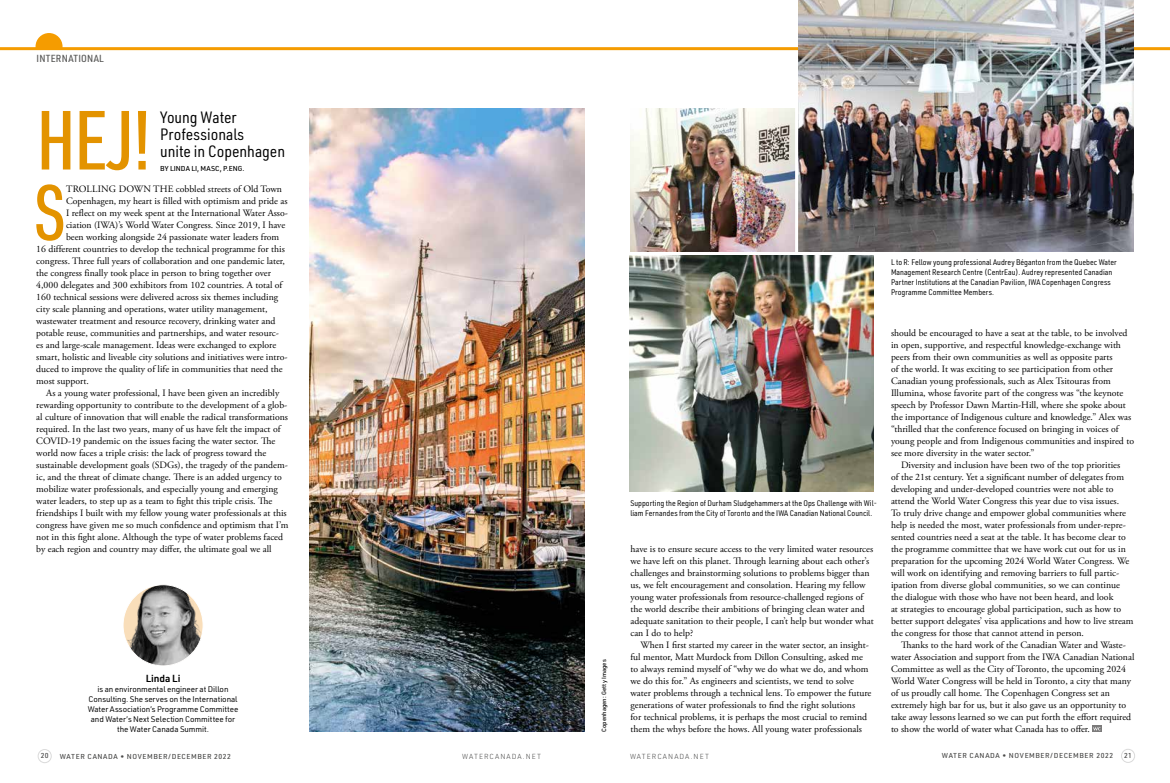
<style>
.page{position:relative;width:1170px;height:783px;background:#fff}
.page>*{position:absolute;margin:0;border:0;box-sizing:border-box;transform-origin:0 0}
.t1{font:500 82px "URWDIN Cond";color:#e39300}
.t2{font:500 77px "URWDIN Cond";color:#e39300}
.t3{font:16px/17px "URWDIN Semi Cond";color:#000}
.t4{font:500 10px "URWDIN Semi Cond";letter-spacing:.02em;color:#575756}
.t5{font:600 10px "URWDIN";letter-spacing:-.01em;color:#000}
.t6{font:9.8px/12px "Adobe Garamond Pro";color:#000}
.t7{font:8px/10px "URWDIN Semi Cond";color:#000}
.t8{font:8px/10px "URWDIN";letter-spacing:-.01em;color:#000;text-align:center}
.t9{font:500 7px "URWDIN";letter-spacing:.08em;color:#4a4a49}
.t10{font:500 7px "URWDIN";color:#000}
.t11{font:300 7px "URWDIN";letter-spacing:.14em;color:#4a4a49}
.t12{font:500 6px "URWDIN";color:#000}
</style>
<div class="page">
<div style="left:38px;top:749px;width:14px;height:14px;border:1px solid #dadada;border-radius:50%"></div>
<div style="left:1121px;top:749px;width:14px;height:14px;border:1px solid #dadada;border-radius:50%"></div>
<img style="left:310px;top:108px;width:275px;height:624px">
<hr style="left:0;top:47px;width:1170px;height:3px;background:#f59c00">
<svg style="left:34px;top:33px;width:30px;height:15px"></svg>
<svg style="left:1092px;top:726px;width:10px;height:6px"></svg>
<svg style="left:1093px;top:727px;width:8px;height:3px"></svg>
<img style="left:630px;top:108px;width:165px;height:144px">
<img style="left:630px;top:255px;width:243px;height:237px">
<img style="left:798px;top:0;width:336px;height:252px">
<img style="left:125px;top:586px;width:76px;height:79px">
<div style="left:123px;top:584px;width:80px;height:82px;border:1px solid #fff;border-radius:50%"></div>
<p class="t4" style="left:37px;top:51px;width:69px">INTERNATIONAL</p>
<h1 class="t1" style="left:36px;top:86px;width:117px">HEJ!</h1>
<h3 class="t3" style="left:160px;top:108px;width:126px">Young Water<br>Professionals<br>unite in Copenhagen</h3>
<p class="t10" style="left:160px;top:164px;width:86px">BY LINDA LI, MASC, P.ENG.</p>
<h2 class="t2" style="left:34px;top:161px;width:34px">S</h2>
<p class="t6" style="left:66px;top:183px;width:217px">TROLLING DOWN THE cobbled streets of Old Town</p>
<p class="t6" style="left:66px;top:195px;width:223px">Copenhagen, my heart is filled with optimism and pride as</p>
<p class="t6" style="left:66px;top:207px;width:223px">I reflect on my week spent at the International Water Asso-</p>
<p class="t6" style="left:66px;top:219px;width:221px">ciation (IWA)’s World Water Congress. Since 2019, I have</p>
<p class="t6" style="left:66px;top:231px;width:215px">been working alongside 24 passionate water leaders from</p>
<p class="t6" style="left:36px;top:243px;width:250px">16 different countries to develop the technical programme for this</p>
<p class="t6" style="left:36px;top:255px;width:250px">congress. Three full years of collaboration and one pandemic later,</p>
<p class="t6" style="left:36px;top:267px;width:236px">the congress finally took place in person to bring together over</p>
<p class="t6" style="left:36px;top:279px;width:248px">4,000 delegates and 300 exhibitors from 102 countries. A total of</p>
<p class="t6" style="left:36px;top:291px;width:243px">160 technical sessions were delivered across six themes including</p>
<p class="t6" style="left:36px;top:303px;width:233px">city scale planning and operations, water utility management,</p>
<p class="t6" style="left:36px;top:315px;width:241px">wastewater treatment and resource recovery, drinking water and</p>
<p class="t6" style="left:36px;top:327px;width:244px">potable reuse, communities and partnerships, and water resourc-</p>
<p class="t6" style="left:36px;top:339px;width:241px">es and large-scale management. Ideas were exchanged to explore</p>
<p class="t6" style="left:36px;top:351px;width:253px">smart, holistic and liveable city solutions and initiatives were intro-</p>
<p class="t6" style="left:36px;top:363px;width:248px">duced to improve the quality of life in communities that need the</p>
<p class="t6" style="left:36px;top:375px;width:54px">most support.</p>
<p class="t6" style="left:46px;top:387px;width:234px">As a young water professional, I have been given an incredibly</p>
<p class="t6" style="left:36px;top:399px;width:253px">rewarding opportunity to contribute to the development of a glob-</p>
<p class="t6" style="left:36px;top:411px;width:253px">al culture of innovation that will enable the radical transformations</p>
<p class="t6" style="left:36px;top:423px;width:246px">required. In the last two years, many of us have felt the impact of</p>
<p class="t6" style="left:36px;top:435px;width:241px">COVID-19 pandemic on the issues facing the water sector. The</p>
<p class="t6" style="left:36px;top:447px;width:232px">world now faces a triple crisis: the lack of progress toward the</p>
<p class="t6" style="left:36px;top:459px;width:253px">sustainable development goals (SDGs), the tragedy of the pandem-</p>
<p class="t6" style="left:36px;top:471px;width:247px">ic, and the threat of climate change. There is an added urgency to</p>
<p class="t6" style="left:36px;top:483px;width:243px">mobilize water professionals, and especially young and emerging</p>
<p class="t6" style="left:36px;top:495px;width:238px">water leaders, to step up as a team to fight this triple crisis. The</p>
<p class="t6" style="left:36px;top:507px;width:252px">friendships I built with my fellow young water professionals at this</p>
<p class="t6" style="left:36px;top:519px;width:254px">congress have given me so much confidence and optimism that I’m</p>
<p class="t6" style="left:36px;top:531px;width:248px">not in this fight alone. Although the type of water problems faced</p>
<p class="t6" style="left:36px;top:543px;width:237px">by each region and country may differ, the ultimate goal we all</p>
<p class="t5" style="left:146px;top:672px;width:36px">Linda Li</p>
<p class="t8" style="left:88px;top:684px;width:152px">is an environmental engineer at Dillon Consulting. She serves on the International Water Association’s Programme Committee and Water’s Next Selection Committee for the Water Canada Summit.</p>
<p class="t10" style="left:559px;top:732px;width:86px;rotate:-90deg">Copenhagen: Getty Images</p>
<p class="t12" style="left:600px;top:732px;width:74px;rotate:-90deg">Copenhagen: Getty Images</p>
<p class="t7" style="left:630px;top:498px;width:248px">Supporting the Region of Durham Sludgehammers at the Ops Challenge with Wil&shy;liam Fernandes from the City of Toronto and the IWA Canadian National Council.</p>
<p class="t6" style="left:630px;top:543px;width:245px">have is to ensure secure access to the very limited water resources we have left on this planet. Through learning about each other’s challenges and brainstorming solutions to problems bigger than us, we felt encouragement and consolation. Hearing my fellow young water professionals from resource-challenged regions of the world describe their ambitions of bringing clean water and adequate sanitation to their people, I can’t help but wonder what can I do to help?</p>
<p class="t6" style="left:630px;top:639px;width:242px;text-indent:10px">When I first started my career in the water sector, an insight&shy;ful mentor, Matt Murdock from Dillon Consulting, asked me to always remind myself of “why we do what we do, and whom we do this for.” As engineers and scientists, we tend to solve water problems through a technical lens. To empower the future generations of water professionals to find the right solutions<br>for technical problems, it is perhaps the most crucial to remind them the whys before the hows. All young water professionals</p>
<p class="t7" style="left:891px;top:257px;width:227px">L to R: Fellow young professional Audrey Béganton from the Quebec Water Management Research Centre (CentrEau). Audrey represented Canadian Partner Institutions at the Canadian Pavilion, IWA Copenhagen Congress Programme Committee Members.</p>
<p class="t6" style="left:891px;top:327px;width:245px">should be encouraged to have a seat at the table, to be involved in open, supportive, and respectful knowledge-exchange with peers from their own communities as well as opposite parts<br>of the world. It was exciting to see participation from other Canadian young professionals, such as Alex Tsitouras from Illumina, whose favorite part of the congress was “the keynote speech by Professor Dawn Martin-Hill, where she spoke about the importance of Indigenous culture and knowledge.” Alex was “thrilled that the conference focused on bringing in voices of young people and from Indigenous communities and inspired to see more diversity in the water sector.”</p>
<p class="t6" style="left:891px;top:459px;width:244px;text-indent:10px">Diversity and inclusion have been two of the top priorities<br>of the 21st century. Yet a significant number of delegates from developing and under-developed countries were not able to attend the World Water Congress this year due to visa issues.<br>To truly drive change and empower global communities where help is needed the most, water professionals from under-repre&shy;sented countries need a seat at the table. It has become clear to the programme committee that we have work cut out for us in preparation for the upcoming 2024 World Water Congress. We will work on identifying and removing barriers to full partic&shy;ipation from diverse global communities, so we can continue the dialogue with those who have not been heard, and look<br>at strategies to encourage global participation, such as how to better support delegates’ visa applications and how to live stream the congress for those that cannot attend in person.</p>
<p class="t6" style="left:891px;top:639px;width:245px;text-indent:10px">Thanks to the hard work of the Canadian Water and Waste&shy;water Association and support from the IWA Canadian National Committee as well as the City of Toronto, the upcoming 2024<br>World Water Congress will be held in Toronto, a city that many of us proudly call home. The Copenhagen Congress set an extremely high bar for us, but it also gave us an opportunity to take away lessons learned so we can put forth the effort required to show the world of water what Canada has to offer.</p>
<p class="t9" style="left:41px;top:751px;width:9px">20</p>
<p class="t9" style="left:60px;top:751px;width:173px">WATER CANADA • NOVEMBER/DECEMBER 2022</p>
<p class="t11" style="left:462px;top:752px;width:80px">WATERCANADA.NET</p>
<p class="t11" style="left:630px;top:752px;width:80px">WATERCANADA.NET</p>
<p class="t9" style="left:942px;top:751px;width:173px">WATER CANADA • NOVEMBER/DECEMBER 2022</p>
<p class="t9" style="left:1124px;top:751px;width:9px">21</p>
</div>
